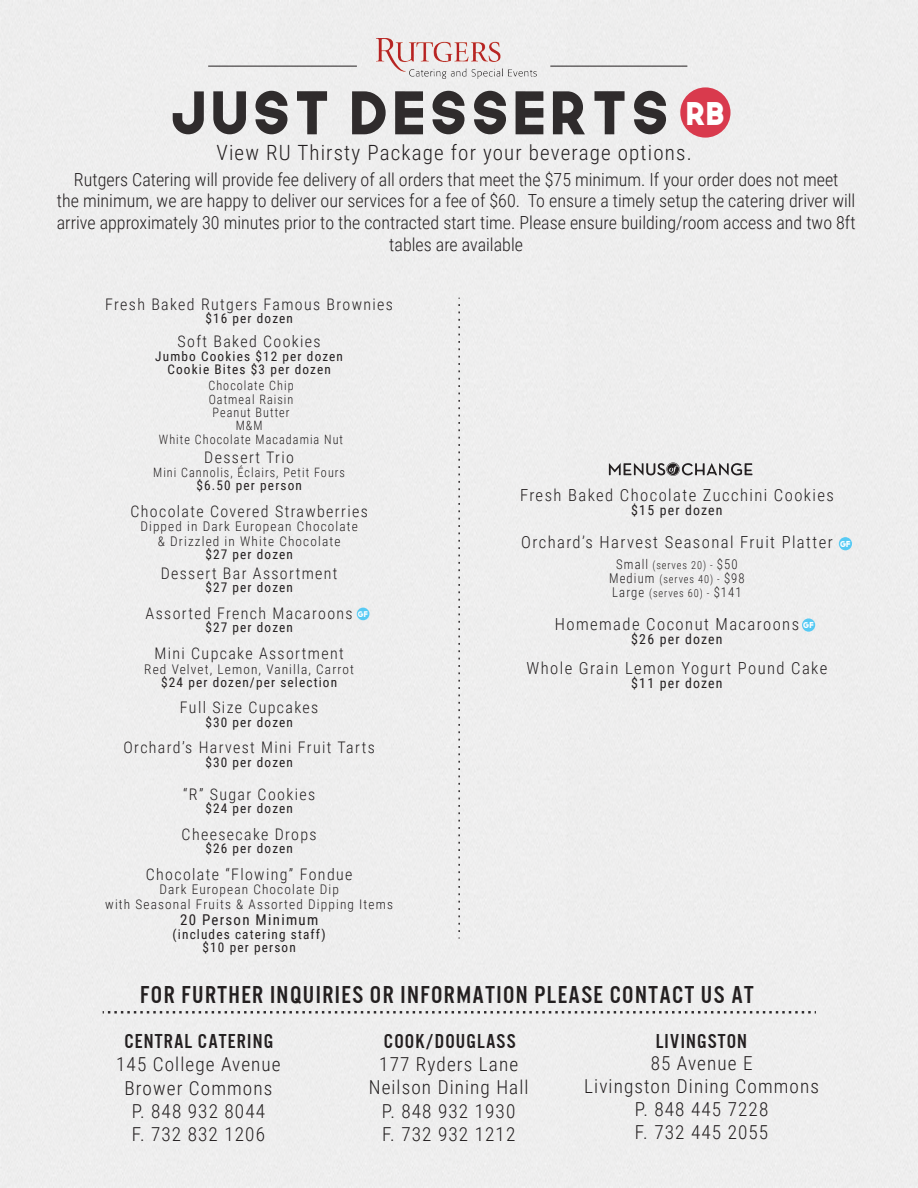
<style>
.page{position:relative;width:918px;height:1188px;background:#fff}
.page>*{position:absolute;margin:0;border:0;box-sizing:border-box;transform-origin:0 0}
.t1{font:58.5px "The Next Font";letter-spacing:.085em;color:#231f20}
.t2{font:31.2px "The Next Font";color:#fff}
.t3{font:25.2px "U.S.101";letter-spacing:.055em;color:#231f20}
.t4{font:300 21px "Roboto Condensed";letter-spacing:.055em;color:#231f20}
.t5{font:20.85px "U.S.101";letter-spacing:.055em;color:#231f20}
.t6{font:300 19.2px/23.1px "Roboto Condensed";letter-spacing:.055em;color:#231f20;text-align:center}
.t7{font:300 18px/21.6px "Roboto Condensed";color:#231f20;text-align:center}
.t8{font:300 16.65px "Roboto Condensed";letter-spacing:.085em;color:#231f20}
.t9{font:300 15.9px "Roboto Condensed";letter-spacing:.085em;color:#231f20}
.t10{font:15px "Roboto Condensed";letter-spacing:.085em;color:#231f20}
.t11{font:13.8px "Roboto Condensed";letter-spacing:.085em;color:#231f20}
.t12{font:13.35px/13.4px "Roboto Condensed";letter-spacing:.085em;color:#231f20;text-align:center}
.t13{font:300 13.35px/14.7px "Roboto Condensed";letter-spacing:.085em;color:#231f20;text-align:center}
.t14{font:300 12.9px/13.4px "Roboto Condensed";letter-spacing:.085em;color:#231f20;text-align:center;scale:.94 1}
.t15{font:300 10.95px/13.8px "Roboto Condensed";letter-spacing:.085em;color:#231f20;text-align:center;scale:.94 1}
.t16{font:8.25px "The Next Font";color:#fff}
.t17{font:7.95px "The Next Font";color:#fff}
.s1{font-size:13.5px}
</style>
<div class="page">
<svg style="left:458px;top:298px;width:2px;height:641px"></svg>
<img style="left:376px;top:38px;width:160px;height:41px">
<hr style="left:550px;top:66px;width:137px;height:1px;background:#231f20">
<hr style="left:208px;top:66px;width:149px;height:1px;background:#231f20">
<svg style="left:609px;top:462px;width:143px;height:14px"></svg>
<div style="left:839px;top:537px;width:13px;height:13px;background:#57caf4;border-radius:50%"></div>
<div style="left:802px;top:618px;width:13px;height:14px;background:#57caf4;border-radius:50%"></div>
<div style="left:357px;top:608px;width:12px;height:12px;background:#57caf4;border-radius:50%"></div>
<div style="left:680px;top:87px;width:51px;height:51px;background:#d93a4d;border-radius:50%"></div>
<svg style="left:103px;top:1011px;width:713px;height:3px"></svg>
<h1 class="t1" style="left:170px;top:73px;width:500px">JUST DESSERTS</h1>
<p class="t7" style="left:57px;top:168px;width:800px">Rutgers Catering will provide fee delivery of all orders that meet the $75 minimum. If your order does not meet<br>the minimum, we are happy to deliver our services for a fee of $60. To ensure a timely setup the catering driver will arrive approximately 30 minutes prior to the contracted start time. Please ensure building/room access and two 8ft tables are available</p>
<h2 class="t2" style="left:686px;top:92px;width:40px">RB</h2>
<p class="t4" style="left:217px;top:138px;width:477px">View RU Thirsty Package for your beverage options.</p>
<p class="t9" style="left:105px;top:293px;width:289px">Fresh Baked Rutgers Famous Brownies</p>
<p class="t12" style="left:205px;top:311px;width:89px">$16 per dozen</p>
<p class="t9" style="left:178px;top:330px;width:145px">Soft Baked Cookies</p>
<p class="t12" style="left:155px;top:349px;width:189px">Jumbo Cookies $12 per dozen<br>Cookie Bites $3 per dozen</p>
<p class="t14" style="left:159px;top:379px;width:197px">Chocolate Chip<br>Oatmeal Raisin<br>Peanut Butter<br>M&amp;M<br>White Chocolate Macadamia Nut</p>
<p class="t9" style="left:204px;top:447px;width:91px">Dessert Trio</p>
<p class="t14" style="left:153px;top:465px;width:206px">Mini Cannolis, Éclairs, Petit Fours</p>
<p class="t12" style="left:196px;top:478px;width:107px">$6.50 per person</p>
<p class="t9" style="left:131px;top:500px;width:239px">Chocolate Covered Strawberries</p>
<p class="t13" style="left:140px;top:519px;width:219px">Dipped in Dark European Chocolate &amp; Drizzled in White Chocolate</p>
<p class="t12" style="left:205px;top:547px;width:89px">$27 per dozen</p>
<p class="t9" style="left:161px;top:562px;width:178px">Dessert Bar Assortment</p>
<p class="t12" style="left:205px;top:580px;width:89px">$27 per dozen</p>
<p class="t9" style="left:146px;top:602px;width:209px">Assorted French Macaroons</p>
<p class="t12" style="left:205px;top:620px;width:89px">$27 per dozen</p>
<p class="t9" style="left:155px;top:642px;width:191px">Mini Cupcake Assortment</p>
<p class="t13" style="left:144px;top:661px;width:211px">Red Velvet, Lemon, Vanilla, Carrot</p>
<p class="t12" style="left:161px;top:675px;width:177px">$24 per dozen/per selection</p>
<p class="t9" style="left:180px;top:697px;width:140px">Full Size Cupcakes</p>
<p class="t12" style="left:205px;top:715px;width:89px">$30 per dozen</p>
<p class="t9" style="left:124px;top:736px;width:253px">Orchard’s Harvest Mini Fruit Tarts</p>
<p class="t12" style="left:205px;top:755px;width:89px">$30 per dozen</p>
<p class="t9" style="left:183px;top:783px;width:134px">“R” Sugar Cookies</p>
<p class="t12" style="left:205px;top:801px;width:89px">$24 per dozen</p>
<p class="t9" style="left:182px;top:823px;width:137px">Cheesecake Drops</p>
<p class="t12" style="left:205px;top:841px;width:89px">$26 per dozen</p>
<p class="t9" style="left:146px;top:863px;width:208px">Chocolate “Flowing” Fondue</p>
<p class="t13" style="left:105px;top:882px;width:289px">Dark European Chocolate Dip<br>with Seasonal Fruits &amp; Assorted Dipping Items</p>
<p class="t10" style="left:180px;top:910px;width:140px">20 Person Minimum</p>
<p class="t12" style="left:173px;top:927px;width:155px">(includes catering staff) $10 per person</p>
<p class="t17" style="left:358px;top:609px;width:11px">GF</p>
<p class="t8" style="left:520px;top:484px;width:315px">Fresh Baked Chocolate Zucchini Cookies</p>
<p class="t11" style="left:631px;top:500px;width:93px">$15 per dozen</p>
<p class="t8" style="left:521px;top:531px;width:313px">Orchard’s Harvest Seasonal Fruit Platter</p>
<p class="t15" style="left:609px;top:558px;width:146px"><span class="s1">Small</span> (serves 20) - <span class="s1">$50<br>Medium</span> (serves 40) - <span class="s1">$98<br>Large</span> (serves 60) - <span class="s1">$141</span></p>
<p class="t8" style="left:555px;top:612px;width:246px">Homemade Coconut Macaroons</p>
<p class="t11" style="left:631px;top:629px;width:93px">$26 per dozen</p>
<p class="t8" style="left:527px;top:657px;width:302px">Whole Grain Lemon Yogurt Pound Cake</p>
<p class="t11" style="left:631px;top:674px;width:93px">$11 per dozen</p>
<p class="t16" style="left:840px;top:538px;width:12px">GF</p>
<p class="t16" style="left:803px;top:620px;width:12px">GF</p>
<h3 class="t3" style="left:140px;top:981px;width:615px">FOR FURTHER INQUIRIES OR INFORMATION PLEASE CONTACT US AT</h3>
<p class="t5" style="left:124px;top:1030px;width:150px">CENTRAL CATERING</p>
<p class="t6" style="left:116px;top:1052px;width:166px">145 College Avenue<br>Brower Commons<br>P. 848 932 8044<br>F. 732 832 1206</p>
<p class="t5" style="left:384px;top:1030px;width:133px">COOK/DOUGLASS</p>
<p class="t6" style="left:369px;top:1052px;width:161px">177 Ryders Lane<br>Neilson Dining Hall<br>P. 848 932 1930<br>F. 732 932 1212</p>
<p class="t5" style="left:656px;top:1030px;width:93px">LIVINGSTON</p>
<p class="t6" style="left:584px;top:1051px;width:236px">85 Avenue E<br>Livingston Dining Commons<br>P. 848 445 7228<br>F. 732 445 2055</p>
</div>
